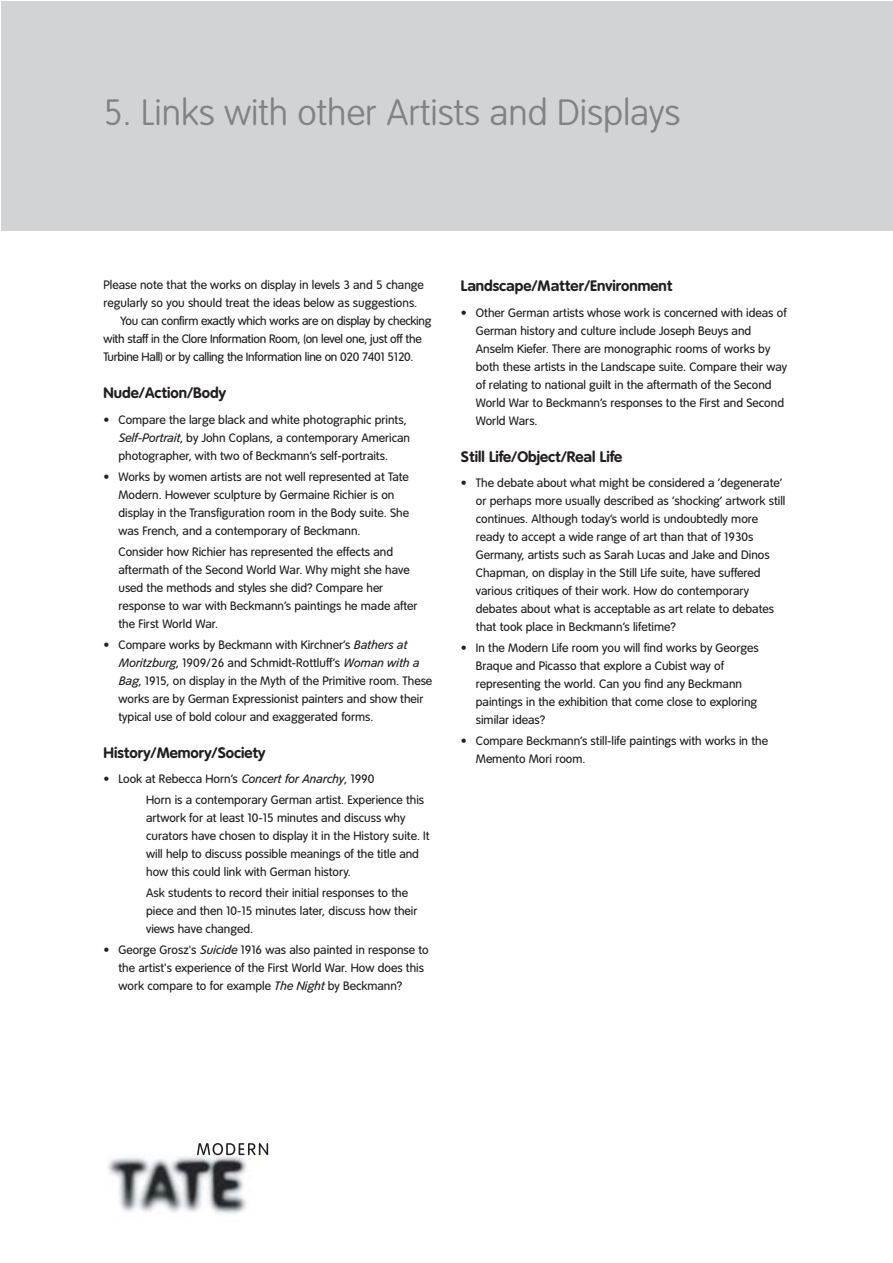
<style>
.page{position:relative;width:893px;height:1263px;background:#fff}
.page>*{position:absolute;margin:0;border:0;box-sizing:border-box;transform-origin:0 0}
.t1{font:100 36px "Tate";color:#808284}
.t2{font:700 15px "Tate";color:#231f1f}
.t3{font:12px/18px "Tate";color:#231f1f}
.t4{font:12px "Tate";letter-spacing:-.02em;color:#231f1f}
.s1{font-style:italic}
</style>
<div class="page">
<div style="left:1px;top:2px;width:891px;height:229px;background:#d1d3d5"></div>
<svg style="left:107px;top:1143px;width:162px;height:71px"></svg>
<svg style="left:197px;top:1143px;width:71px;height:12px"></svg>
<h1 class="t1" style="left:104px;top:97px;width:578px">5. Links with other Artists and Displays</h1>
<p class="t3" style="left:104px;top:277px;width:322px">Please note that the works on display in levels 3 and 5 change</p>
<p class="t3" style="left:104px;top:295px;width:315px">regularly so you should treat the ideas below as suggestions.</p>
<p class="t4" style="left:121px;top:316px;width:312px">You can confirm exactly which works are on display by checking</p>
<p class="t4" style="left:104px;top:334px;width:319px">with staff in the Clore Information Room, (on level one, just off the</p>
<p class="t4" style="left:104px;top:352px;width:311px">Turbine Hall) or by calling the Information line on 020 7401 5120.</p>
<p class="t2" style="left:104px;top:387px;width:124px">Nude/Action/Body</p>
<p class="t3" style="left:118px;top:411px;width:293px;text-indent:-15px">• Compare the large black and white photographic prints,<br><span class="s1">Self-Portrait</span>, by John Coplans, a contemporary American photographer, with two of Beckmann’s self-portraits.</p>
<p class="t3" style="left:118px;top:468px;width:292px;text-indent:-15px">• Works by women artists are not well represented at Tate Modern. However sculpture by Germaine Richier is on display in the Transfiguration room in the Body suite. She was French, and a contemporary of Beckmann.</p>
<p class="t3" style="left:118px;top:543px;width:300px">Consider how Richier has represented the effects and aftermath of the Second World War. Why might she have used the methods and styles she did? Compare her response to war with Beckmann’s paintings he made after the First World War.</p>
<p class="t3" style="left:118px;top:636px;width:315px;text-indent:-15px">• Compare works by Beckmann with Kirchner’s <span class="s1">Bathers at Moritzburg</span>, 1909/26 and Schmidt-Rottluff’s <span class="s1">Woman with a Bag</span>, 1915, on display in the Myth of the Primitive room. These works are by German Expressionist painters and show their typical use of bold colour and exaggerated forms.</p>
<p class="t2" style="left:104px;top:747px;width:163px">History/Memory/Society</p>
<p class="t3" style="left:146px;top:770px;width:279px;line-height:21px;text-indent:-43px">• Look at Rebecca Horn’s <span class="s1">Concert for Anarchy</span>, 1990<br>Horn is a contemporary German artist. Experience this</p>
<p class="t3" style="left:146px;top:810px;width:285px">artwork for at least 10-15 minutes and discuss why curators have chosen to display it in the History suite. It will help to discuss possible meanings of the title and how this could link with German history.</p>
<p class="t3" style="left:146px;top:885px;width:273px">Ask students to record their initial responses to the piece and then 10-15 minutes later, discuss how their views have changed.</p>
<p class="t3" style="left:118px;top:942px;width:312px;text-indent:-15px">• George Grosz's <span class="s1">Suicide</span> 1916 was also painted in response to the artist's experience of the First World War. How does this work compare to for example <span class="s1">The Night</span> by Beckmann?</p>
<p class="t2" style="left:461px;top:280px;width:213px">Landscape/Matter/Environment</p>
<p class="t3" style="left:476px;top:304px;width:313px;text-indent:-15px">• Other German artists whose work is concerned with ideas of German history and culture include Joseph Beuys and Anselm Kiefer. There are monographic rooms of works by both these artists in the Landscape suite. Compare their way of relating to national guilt in the aftermath of the Second World War to Beckmann’s responses to the First and Second World Wars.</p>
<p class="t2" style="left:461px;top:450px;width:163px">Still Life/Object/Real Life</p>
<p class="t3" style="left:476px;top:475px;width:311px;text-indent:-15px">• The debate about what might be considered a ‘degenerate’ or perhaps more usually described as ‘shocking’ artwork still continues. Although today’s world is undoubtedly more ready to accept a wide range of art than that of 1930s Germany, artists such as Sarah Lucas and Jake and Dinos Chapman, on display in the Still Life suite, have suffered various critiques of their work. How do contemporary debates about what is acceptable as art relate to debates that took place in Beckmann’s lifetime?</p>
<p class="t3" style="left:476px;top:640px;width:284px;text-indent:-15px">• In the Modern Life room you will find works by Georges Braque and Picasso that explore a Cubist way of representing the world. Can you find any Beckmann paintings in the exhibition that come close to exploring similar ideas?</p>
<p class="t3" style="left:476px;top:733px;width:294px;text-indent:-15px">• Compare Beckmann’s still-life paintings with works in the<br>Memento Mori room.</p>
</div>
